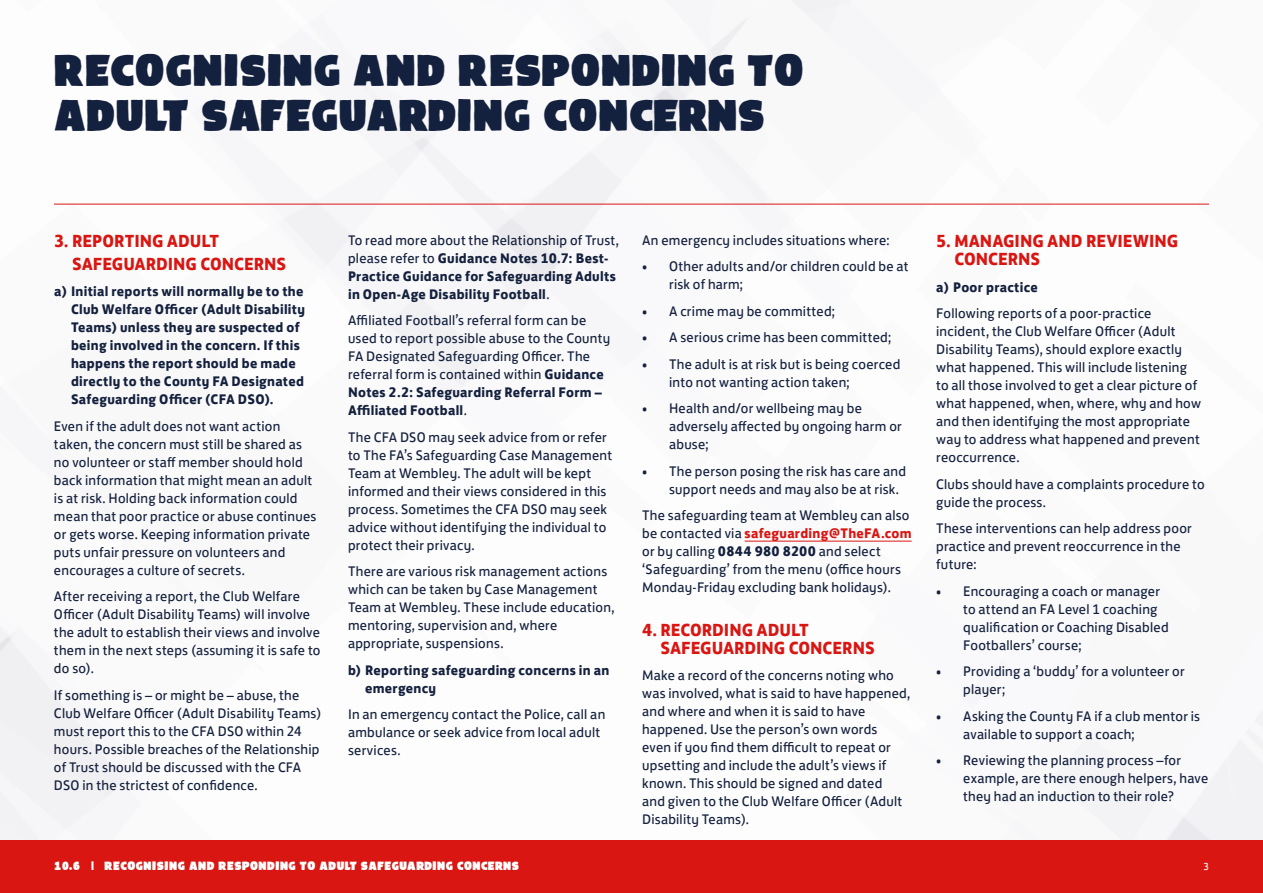
<style>
.page{position:relative;width:1263px;height:893px;background:#fff}
.page>*{position:absolute;margin:0;border:0;box-sizing:border-box;transform-origin:0 0}
.t1{font:39px/45px "FA Brush";color:#14213e}
.t2{font:700 18px/18px "FS Jack";color:#d91612}
.t3{font:14.25px/18px "FS Jack";letter-spacing:.02em;color:#14213e}
.t4{font:700 14.25px/18px "FS Jack";letter-spacing:.02em;color:#14213e}
.t5{font:10.5px "FA Brush";letter-spacing:.03em;color:#fff}
.t6{font:10.5px "FS Jack";color:#fff}
.s1{font-weight:400}
.s2{font-weight:700}
.s3{font-weight:700;color:#d91612}
</style>
<div class="page">
<hr style="left:54px;top:204px;width:1155px;height:1px;background:#d91612">
<hr style="left:745px;top:541px;width:167px;height:1px;background:#d91612">
<div style="left:0;top:840px;width:1263px;height:53px;background:#d91612"></div>
<h1 class="t1" style="left:54px;top:51px;width:752px">RECOGNISING AND RESPONDING TO<br>ADULT SAFEGUARDING CONCERNS</h1>
<p class="t2" style="left:72px;top:229px;width:216px;line-height:22.5px;text-indent:-18px">3. REPORTING ADULT<br>SAFEGUARDING CONCERNS</p>
<p class="t4" style="left:71px;top:281px;width:235px;text-indent:-17px">a) Initial reports will normally be to the Club Welfare Officer (Adult Disability Teams) unless they are suspected of being involved in the concern. If this happens the report should be made directly to the County FA Designated Safeguarding Officer (CFA DSO).</p>
<p class="t3" style="left:54px;top:416px;width:264px">Even if the adult does not want action taken, the concern must still be shared as no volunteer or staff member should hold back information that might mean an adult is at risk. Holding back information could mean that poor practice or abuse continues or gets worse. Keeping information private puts unfair pressure on volunteers and encourages a culture of secrets.</p>
<p class="t3" style="left:54px;top:586px;width:268px">After receiving a report, the Club Welfare Officer (Adult Disability Teams) will involve the adult to establish their views and involve them in the next steps (assuming it is safe to do so).</p>
<p class="t3" style="left:54px;top:685px;width:269px">If something is – or might be – abuse, the Club Welfare Officer (Adult Disability Teams) must report this to the CFA DSO within 24 hours. Possible breaches of the Relationship of Trust should be discussed with the CFA DSO in the strictest of confidence.</p>
<p class="t4" style="left:348px;top:230px;width:272px"><span class="s1">To read more about the Relationship of Trust, please refer to</span> Guidance Notes 10.7: Best-Practice Guidance for Safeguarding Adults in Open-Age Disability Football<span class="s1">.</span></p>
<p class="t3" style="left:348px;top:310px;width:264px">Affiliated Football’s referral form can be used to report possible abuse to the County FA Designated Safeguarding Officer. The referral form is contained within <span class="s2">Guidance Notes 2.2: Safeguarding Referral Form – Affiliated Football</span>.</p>
<p class="t3" style="left:348px;top:426px;width:266px">The CFA DSO may seek advice from or refer to The FA’s Safeguarding Case Management Team at Wembley. The adult will be kept informed and their views considered in this process. Sometimes the CFA DSO may seek advice without identifying the individual to protect their privacy.</p>
<p class="t3" style="left:348px;top:561px;width:268px">There are various risk management actions which can be taken by Case Management Team at Wembley. These include education, mentoring, supervision and, where appropriate, suspensions.</p>
<p class="t4" style="left:365px;top:660px;width:246px;text-indent:-17px">b) Reporting safeguarding concerns in an emergency</p>
<p class="t3" style="left:348px;top:704px;width:259px">In an emergency contact the Police, call an ambulance or seek advice from local adult services.</p>
<p class="t3" style="left:642px;top:230px;width:249px">An emergency includes situations where:</p>
<p class="t3" style="left:669px;top:256px;width:241px;text-indent:-27px">• Other adults and/or children could be at risk of harm;</p>
<p class="t3" style="left:642px;top:301px;width:194px">• A crime may be committed;</p>
<p class="t3" style="left:642px;top:327px;width:251px">• A serious crime has been committed;</p>
<p class="t3" style="left:669px;top:354px;width:233px;text-indent:-27px">• The adult is at risk but is being coerced into not wanting action taken;</p>
<p class="t3" style="left:669px;top:398px;width:234px;text-indent:-27px">• Health and/or wellbeing may be adversely affected by ongoing harm or abuse;</p>
<p class="t3" style="left:669px;top:461px;width:238px;text-indent:-27px">• The person posing the risk has care and support needs and may also be at risk.</p>
<p class="t3" style="left:642px;top:505px;width:271px">The safeguarding team at Wembley can also be contacted via <span class="s3">safeguarding@TheFA.com </span>or by calling <span class="s2">0844 980 8200</span> and select ‘Safeguarding’ from the menu (office hours Monday-Friday excluding bank holidays).</p>
<p class="t2" style="left:660px;top:619px;width:216px;text-indent:-18px">4. RECORDING ADULT<br>SAFEGUARDING CONCERNS</p>
<p class="t3" style="left:642px;top:665px;width:270px">Make a record of the concerns noting who was involved, what is said to have happened, and where and when it is said to have happened. Use the person’s own words<br>even if you find them difficult to repeat or upsetting and include the adult’s views if known. This should be signed and dated<br>and given to the Club Welfare Officer (Adult Disability Teams).</p>
<p class="t2" style="left:954px;top:231px;width:225px;text-indent:-18px">5. MANAGING AND REVIEWING<br>CONCERNS</p>
<p class="t4" style="left:936px;top:277px;width:103px">a) Poor practice</p>
<p class="t3" style="left:936px;top:303px;width:266px">Following reports of a poor-practice incident, the Club Welfare Officer (Adult Disability Teams), should explore exactly what happened. This will include listening to all those involved to get a clear picture of what happened, when, where, why and how and then identifying the most appropriate way to address what happened and prevent reoccurrence.</p>
<p class="t3" style="left:936px;top:474px;width:270px">Clubs should have a complaints procedure to guide the process.</p>
<p class="t3" style="left:936px;top:518px;width:257px">These interventions can help address poor practice and prevent reoccurrence in the future:</p>
<p class="t3" style="left:963px;top:581px;width:207px;text-indent:-27px">• Encouraging a coach or manager to attend an FA Level 1 coaching qualification or Coaching Disabled<br>Footballers’ course;</p>
<p class="t3" style="left:963px;top:661px;width:223px;text-indent:-27px">• Providing a ‘buddy’ for a volunteer or player;</p>
<p class="t3" style="left:963px;top:706px;width:238px;text-indent:-27px">• Asking the County FA if a club mentor is available to support a coach;</p>
<p class="t3" style="left:963px;top:750px;width:247px;text-indent:-27px">• Reviewing the planning process –for example, are there enough helpers, have they had an induction to their role?</p>
<p class="t5" style="left:54px;top:862px;width:467px">10.6 | RECOGNISING AND RESPONDING TO ADULT SAFEGUARDING CONCERNS</p>
<p class="t6" style="left:1203px;top:858px;width:7px">3</p>
</div>
